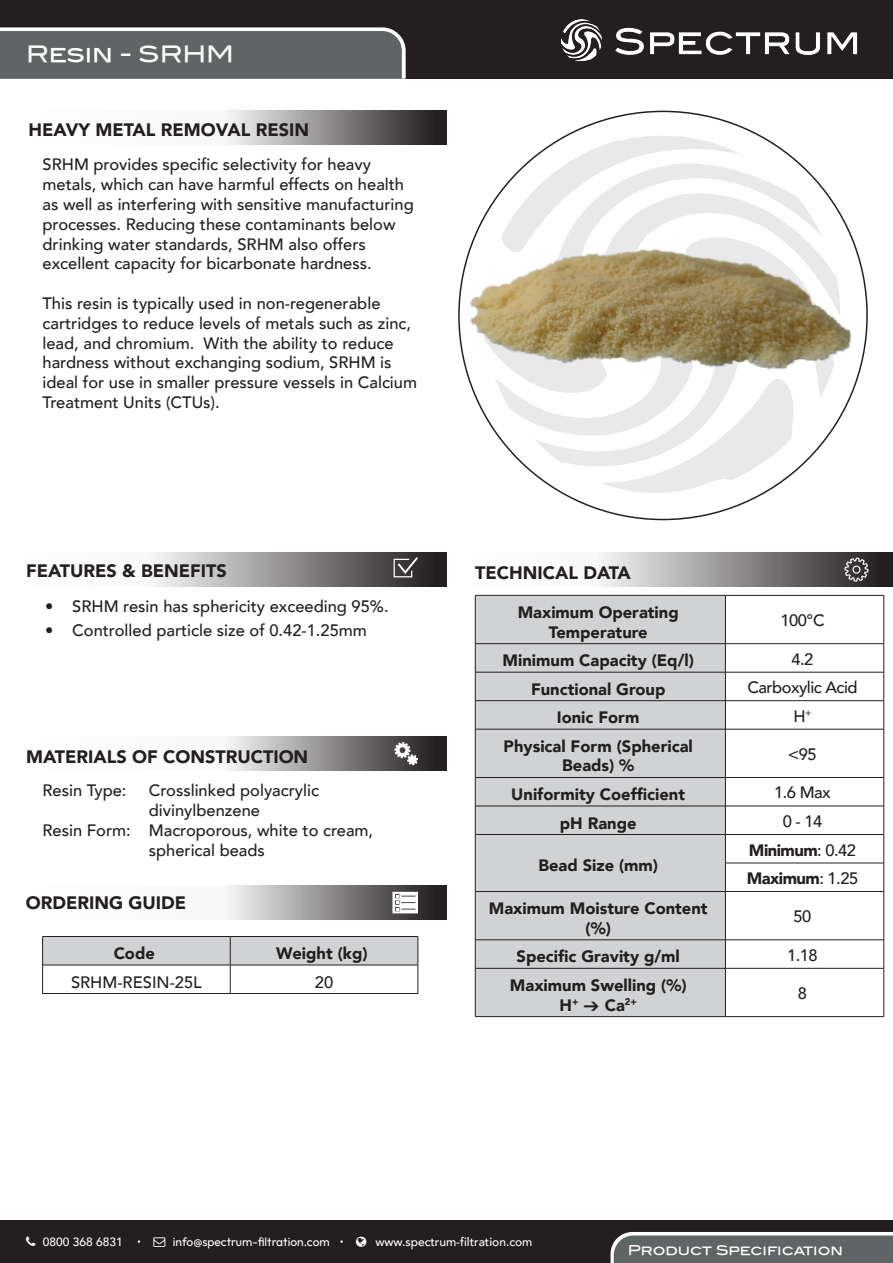
<style>
.page{position:relative;width:893px;height:1263px;background:#fff}
.page>*{position:absolute;margin:0;border:0;box-sizing:border-box;transform-origin:0 0}
.t1{font:22.5px "Blair Md ITCTT Medium";color:#fff}
.t2{font:900 18px "Avenir";color:#231f20}
.t3{font:500 16.5px/19.8px "Avenir";color:#231f20}
.t4{font:900 16.5px/19.8px "Avenir";color:#231f20;text-align:center}
.t5{font:900 16.5px "Avenir";letter-spacing:-.03em;color:#231f20}
.t6{font:500 16.5px "Avenir";letter-spacing:-.03em;color:#231f20}
.t7{font:13.5px "Blair Md ITCTT Medium";color:#fff}
.t8{font:500 12px "Avenir";color:#fff}
.t9{font:100 12px "Outfit";color:#fff}
.s1{font-weight:500}
.s2{font-family:"Camphor Std";font-weight:700}
.s3{font-family:"Outfit";font-weight:100}
</style>
<div class="page">
<div style="left:0;top:1220px;width:893px;height:43px;background:#231f20"></div>
<div style="left:0;top:0;width:893px;height:79px;background:#231f20"></div>
<img style="left:561px;top:20px;width:297px;height:41px">
<svg style="left:0;top:27px;width:406px;height:52px;background:#6b6f70"></svg>
<svg style="left:611px;top:1232px;width:282px;height:31px;background:#727677"></svg>
<svg style="left:228px;top:111px;width:218px;height:34px;background:#868485"></svg>
<svg style="left:530px;top:136px;width:209px;height:24px"></svg>
<svg style="left:484px;top:160px;width:337px;height:59px"></svg>
<svg style="left:494px;top:185px;width:346px;height:251px"></svg>
<svg style="left:534px;top:386px;width:300px;height:96px"></svg>
<svg style="left:601px;top:386px;width:196px;height:107px"></svg>
<svg style="left:228px;top:736px;width:218px;height:35px;background:#8c898a"></svg>
<svg style="left:153px;top:552px;width:293px;height:34px;background:#8c8a8a"></svg>
<svg style="left:446px;top:552px;width:447px;height:34px"></svg>
<svg style="left:394px;top:557px;width:24px;height:20px"></svg>
<svg style="left:844px;top:558px;width:24px;height:24px"></svg>
<svg style="left:394px;top:742px;width:24px;height:23px"></svg>
<div style="left:476px;top:596px;width:249px;height:420px;background:#d1d2d4"></div>
<svg style="left:726px;top:644px;width:157px;height:324px"></svg>
<hr style="left:475px;top:595px;width:250px;height:1px;background:#231f20">
<hr style="left:475px;top:595px;width:1px;height:49px;background:#231f20">
<hr style="left:475px;top:643px;width:250px;height:1px;background:#231f20">
<hr style="left:475px;top:672px;width:250px;height:1px;background:#231f20">
<hr style="left:475px;top:700px;width:250px;height:1px;background:#231f20">
<svg style="left:475px;top:644px;width:1px;height:85px"></svg>
<hr style="left:475px;top:729px;width:250px;height:1px;background:#231f20">
<hr style="left:475px;top:729px;width:1px;height:48px;background:#231f20">
<hr style="left:475px;top:777px;width:250px;height:1px;background:#231f20">
<hr style="left:475px;top:806px;width:250px;height:1px;background:#231f20">
<hr style="left:475px;top:834px;width:250px;height:1px;background:#231f20">
<svg style="left:475px;top:777px;width:1px;height:114px"></svg>
<hr style="left:475px;top:891px;width:250px;height:1px;background:#231f20">
<hr style="left:475px;top:891px;width:1px;height:49px;background:#231f20">
<hr style="left:475px;top:939px;width:250px;height:1px;background:#231f20">
<svg style="left:475px;top:940px;width:1px;height:28px"></svg>
<hr style="left:475px;top:968px;width:250px;height:1px;background:#231f20">
<hr style="left:475px;top:968px;width:1px;height:48px;background:#231f20">
<hr style="left:725px;top:595px;width:159px;height:1px;background:#231f20">
<hr style="left:725px;top:595px;width:1px;height:49px;background:#231f20">
<hr style="left:883px;top:595px;width:1px;height:49px;background:#231f20">
<svg style="left:725px;top:644px;width:1px;height:85px"></svg>
<svg style="left:883px;top:644px;width:1px;height:85px"></svg>
<hr style="left:725px;top:729px;width:1px;height:48px;background:#231f20">
<hr style="left:883px;top:729px;width:1px;height:48px;background:#231f20">
<svg style="left:725px;top:778px;width:1px;height:113px"></svg>
<svg style="left:883px;top:778px;width:1px;height:113px"></svg>
<hr style="left:725px;top:891px;width:1px;height:49px;background:#231f20">
<hr style="left:883px;top:891px;width:1px;height:49px;background:#231f20">
<svg style="left:725px;top:940px;width:1px;height:28px"></svg>
<svg style="left:883px;top:940px;width:1px;height:28px"></svg>
<hr style="left:725px;top:643px;width:159px;height:1px;background:#231f20">
<hr style="left:725px;top:672px;width:159px;height:1px;background:#231f20">
<hr style="left:725px;top:700px;width:159px;height:1px;background:#231f20">
<hr style="left:725px;top:729px;width:159px;height:1px;background:#231f20">
<hr style="left:725px;top:777px;width:159px;height:1px;background:#231f20">
<hr style="left:725px;top:806px;width:159px;height:1px;background:#231f20">
<hr style="left:725px;top:834px;width:159px;height:1px;background:#231f20">
<hr style="left:725px;top:863px;width:159px;height:1px;background:#231f20">
<hr style="left:725px;top:891px;width:159px;height:1px;background:#231f20">
<hr style="left:725px;top:939px;width:159px;height:1px;background:#231f20">
<hr style="left:725px;top:968px;width:159px;height:1px;background:#231f20">
<hr style="left:725px;top:968px;width:1px;height:48px;background:#231f20">
<hr style="left:883px;top:968px;width:1px;height:48px;background:#231f20">
<hr style="left:475px;top:1016px;width:250px;height:1px;background:#231f20">
<hr style="left:725px;top:1016px;width:159px;height:1px;background:#231f20">
<svg style="left:42px;top:936px;width:377px;height:57px"></svg>
<hr style="left:43px;top:993px;width:187px;height:1px;background:#231f20">
<hr style="left:230px;top:993px;width:188px;height:1px;background:#231f20">
<svg style="left:228px;top:885px;width:218px;height:35px;background:#8c8a8a"></svg>
<svg style="left:392px;top:892px;width:26px;height:21px"></svg>
<img style="left:458px;top:227px;width:410px;height:159px">
<p class="t1" style="left:26px;top:41px;width:210px">Resin - SRHM</p>
<p class="t2" style="left:29px;top:114px;width:282px">HEAVY METAL REMOVAL RESIN</p>
<p class="t3" style="left:43px;top:154px;width:373px">SRHM provides specific selectivity for heavy metals, which can have harmful effects on health as well as interfering with sensitive manufacturing processes. Reducing these contaminants below drinking water standards, SRHM also offers excellent capacity for bicarbonate hardness.</p>
<p class="t3" style="left:43px;top:293px;width:376px">This resin is typically used in non-regenerable cartridges to reduce levels of metals such as zinc, lead, and chromium. With the ability to reduce hardness without exchanging sodium, SRHM is ideal for use in smaller pressure vessels in Calcium Treatment Units (CTUs).</p>
<p class="t2" style="left:26px;top:555px;width:202px">FEATURES &amp; BENEFITS</p>
<p class="t3" style="left:45px;top:595px;width:345px">• SRHM resin has sphericity exceeding 95%.</p>
<p class="t3" style="left:45px;top:619px;width:323px">• Controlled particle size of 0.42-1.25mm</p>
<p class="t2" style="left:26px;top:741px;width:284px">MATERIALS OF CONSTRUCTION</p>
<p class="t3" style="left:43px;top:780px;width:86px">Resin Type:</p>
<p class="t3" style="left:43px;top:819px;width:90px">Resin Form:</p>
<p class="t3" style="left:149px;top:780px;width:172px">Crosslinked polyacrylic divinylbenzene</p>
<p class="t3" style="left:149px;top:819px;width:226px">Macroporous, white to cream, spherical beads</p>
<p class="t2" style="left:26px;top:887px;width:162px">ORDERING GUIDE</p>
<p class="t4" style="left:114px;top:943px;width:43px">Code</p>
<p class="t4" style="left:276px;top:943px;width:93px">Weight (kg)</p>
<p class="t3" style="left:71px;top:971px;width:132px">SRHM-RESIN-25L</p>
<p class="t3" style="left:315px;top:971px;width:20px">20</p>
<p class="t2" style="left:475px;top:557px;width:157px">TECHNICAL DATA</p>
<p class="t4" style="left:518px;top:602px;width:163px">Maximum Operating<br>Temperature</p>
<p class="t3" style="left:780px;top:610px;width:46px">100℃</p>
<p class="t4" style="left:503px;top:650px;width:193px">Minimum Capacity (Eq/l)</p>
<p class="t3" style="left:791px;top:648px;width:23px">4.2</p>
<p class="t4" style="left:531px;top:679px;width:136px">Functional Group</p>
<p class="t6" style="left:747px;top:673px;width:112px">Carboxylic Acid</p>
<p class="t4" style="left:557px;top:707px;width:84px">Ionic Form</p>
<p class="t3" style="left:793px;top:705px;width:20px">H<sup>+</sup></p>
<p class="t4" style="left:504px;top:736px;width:191px">Physical Form (Spherical<br>Beads) %</p>
<p class="t3" style="left:788px;top:743px;width:30px">&lt;95</p>
<p class="t4" style="left:511px;top:784px;width:175px">Uniformity Coefficient</p>
<p class="t3" style="left:774px;top:782px;width:58px">1.6 Max</p>
<p class="t4" style="left:560px;top:812px;width:78px">pH Range</p>
<p class="t3" style="left:783px;top:810px;width:41px">0 - 14</p>
<p class="t4" style="left:538px;top:855px;width:121px">Bead Size (mm)</p>
<p class="t5" style="left:749px;top:836px;width:109px">Minimum<span class="s1">: 0.42</span></p>
<p class="t5" style="left:747px;top:864px;width:113px">Maximum<span class="s1">: 1.25</span></p>
<p class="t4" style="left:489px;top:898px;width:220px">Maximum Moisture Content (%)</p>
<p class="t3" style="left:793px;top:906px;width:19px">50</p>
<p class="t4" style="left:517px;top:946px;width:165px">Specific Gravity g/ml</p>
<p class="t3" style="left:787px;top:944px;width:32px">1.18</p>
<p class="t4" style="left:510px;top:975px;width:178px">Maximum Swelling (%)</p>
<p class="t4" style="left:559px;top:994px;width:79px">H<sup>+</sup> <span class="s2">→</span> Ca<sup>2+</sup></p>
<p class="t3" style="left:798px;top:983px;width:11px">8</p>
<p class="t8" style="left:43px;top:1231px;width:100px">0800 368 6831 <span class="s3">•</span></p>
<p class="t9" style="left:173px;top:1235px;width:172px">info@spectrum-filtration.com •</p>
<p class="t8" style="left:375px;top:1231px;width:159px">www.spectrum-filtration.com</p>
<p class="t7" style="left:628px;top:1242px;width:217px">Product Specification</p>
</div>
